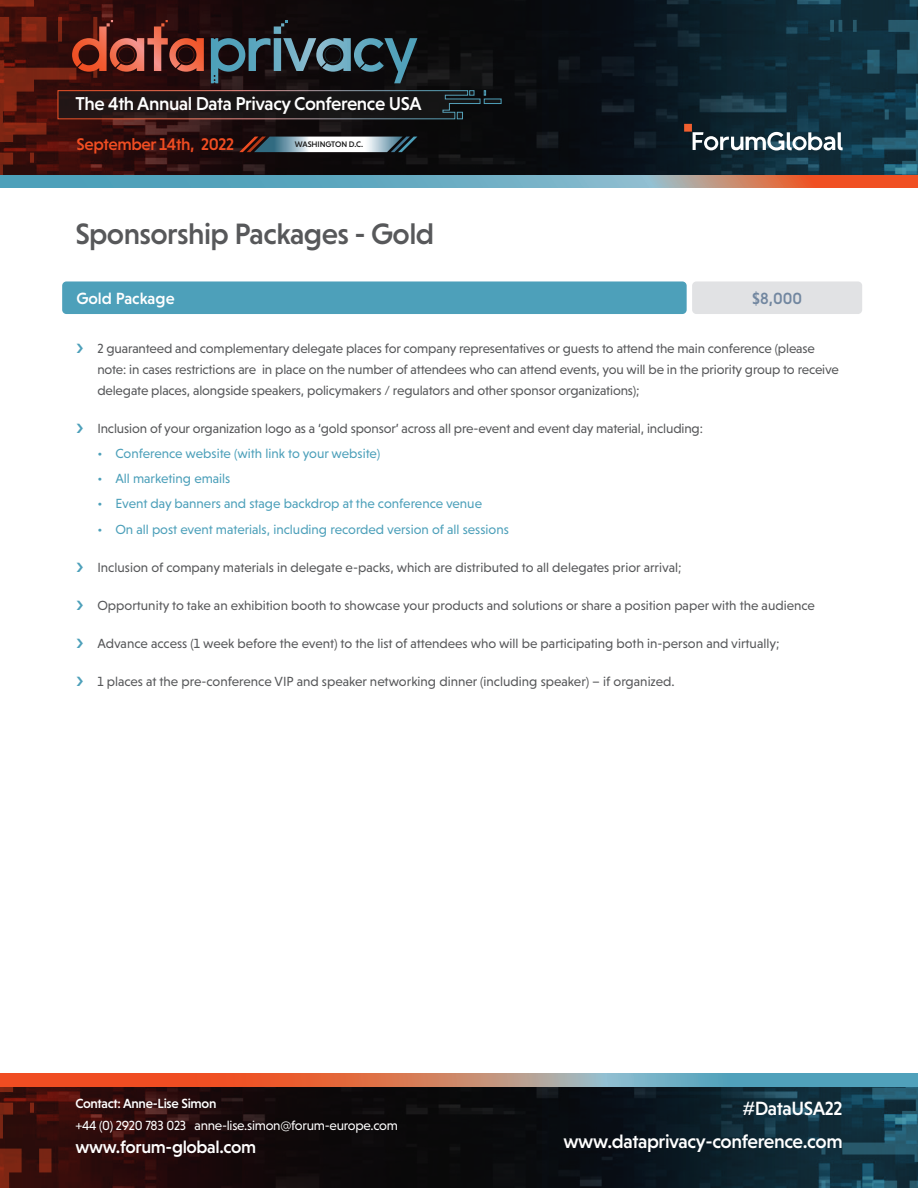
<style>
.page{position:relative;width:918px;height:1188px;background:#fff}
.page>*{position:absolute;margin:0;border:0;box-sizing:border-box;transform-origin:0 0}
.t1{font:500 30px "Niveau Grotesk";letter-spacing:-.02em;color:#57585a}
.t2{font:500 19.5px "Niveau Grotesk";letter-spacing:-.02em;color:#fff}
.t3{font:500 18.9px "Niveau Grotesk";letter-spacing:-.02em;color:#fff}
.t4{font:500 18px "Niveau Grotesk";letter-spacing:-.02em;color:#fff}
.t5{font:500 17.25px "Niveau Grotesk";letter-spacing:-.02em;color:#f04d22}
.t6{font:500 16.5px "Niveau Grotesk";color:#fff}
.t7{font:500 16.5px "Niveau Grotesk";color:#7287a0}
.t8{font:13.5px/21px "Niveau Grotesk";letter-spacing:-.01em;color:#57585a}
.t9{font:13.5px "Niveau Grotesk";color:#4da0ba}
.t10{font:13.5px "Niveau Grotesk";letter-spacing:-.02em;color:#fff}
.t11{font:500 13.5px "Niveau Grotesk";letter-spacing:-.02em;color:#fff}
.t12{font:500 8.25px "Niveau Grotesk";letter-spacing:-.01em;color:#1c1c1c}
</style>
<div class="page">
<svg style="left:97px;top:1086px;width:724px;height:102px;background:#121216"></svg>
<svg style="left:0;top:1086px;width:97px;height:102px;background:#41100c"></svg>
<svg style="left:821px;top:1086px;width:97px;height:102px;background:#184051"></svg>
<svg style="left:0;top:1074px;width:918px;height:12px;background:#b08072"></svg>
<svg style="left:502px;top:0;width:191px;height:175px;background:#091017"></svg>
<svg style="left:0;top:175px;width:918px;height:13px;background:#8499a1"></svg>
<div style="left:684px;top:124px;width:8px;height:8px;background:#f15f2f"></div>
<svg style="left:693px;top:0;width:225px;height:175px;background:#183643"></svg>
<svg style="left:0;top:0;width:502px;height:175px;background:#301e1e"></svg>
<div style="left:62px;top:281px;width:625px;height:33px;background:#4da0ba;border-radius:4px"></div>
<div style="left:692px;top:281px;width:170px;height:33px;background:#e1e2e4;border-radius:4px"></div>
<h3 class="t3" style="left:75px;top:93px;width:348px">The 4th Annual Data Privacy Conference USA</h3>
<p class="t5" style="left:76px;top:134px;width:159px">September 14th, 2022</p>
<p class="t12" style="left:295px;top:140px;width:70px">WASHINGTON D.C.</p>
<h1 class="t1" style="left:75px;top:216px;width:360px">Sponsorship Packages - Gold</h1>
<p class="t6" style="left:76px;top:289px;width:100px">Gold Package</p>
<p class="t7" style="left:752px;top:289px;width:51px">$8,000</p>
<p class="t8" style="left:97px;top:338px;width:743px">2 guaranteed and complementary delegate places for company representatives or guests to attend the main conference (please note: in cases restrictions are in place on the number of attendees who can attend events, you will be in the priority group to receive delegate places, alongside speakers, policymakers / regulators and other sponsor organizations);</p>
<p class="t8" style="left:97px;top:418px;width:607px">Inclusion of your organization logo as a ‘gold sponsor’ across all pre-event and event day material, including:</p>
<p class="t9" style="left:97px;top:446px;width:284px">• Conference website (with link to your website)</p>
<p class="t9" style="left:97px;top:471px;width:135px">• All marketing emails</p>
<p class="t9" style="left:97px;top:496px;width:386px">• Event day banners and stage backdrop at the conference venue</p>
<p class="t9" style="left:97px;top:522px;width:413px">• On all post event materials, including recorded version of all sessions</p>
<p class="t8" style="left:97px;top:557px;width:586px">Inclusion of company materials in delegate e-packs, which are distributed to all delegates prior arrival;</p>
<p class="t8" style="left:97px;top:595px;width:719px">Opportunity to take an exhibition booth to showcase your products and solutions or share a position paper with the audience</p>
<p class="t8" style="left:97px;top:633px;width:684px">Advance access (1 week before the event) to the list of attendees who will be participating both in-person and virtually;</p>
<p class="t8" style="left:97px;top:671px;width:579px">1 places at the pre-conference VIP and speaker networking dinner (including speaker) – if organized.</p>
<p class="t11" style="left:75px;top:1096px;width:143px">Contact: Anne-Lise Simon</p>
<p class="t10" style="left:75px;top:1117px;width:324px">+44 (0) 2920 783 023 anne-lise.simon@forum-europe.com</p>
<h3 class="t4" style="left:75px;top:1137px;width:182px">www.forum-global.com</h3>
<h2 class="t2" style="left:742px;top:1098px;width:102px">#DataUSA22</h2>
<h2 class="t2" style="left:563px;top:1131px;width:281px">www.dataprivacy-conference.com</h2>
</div>
